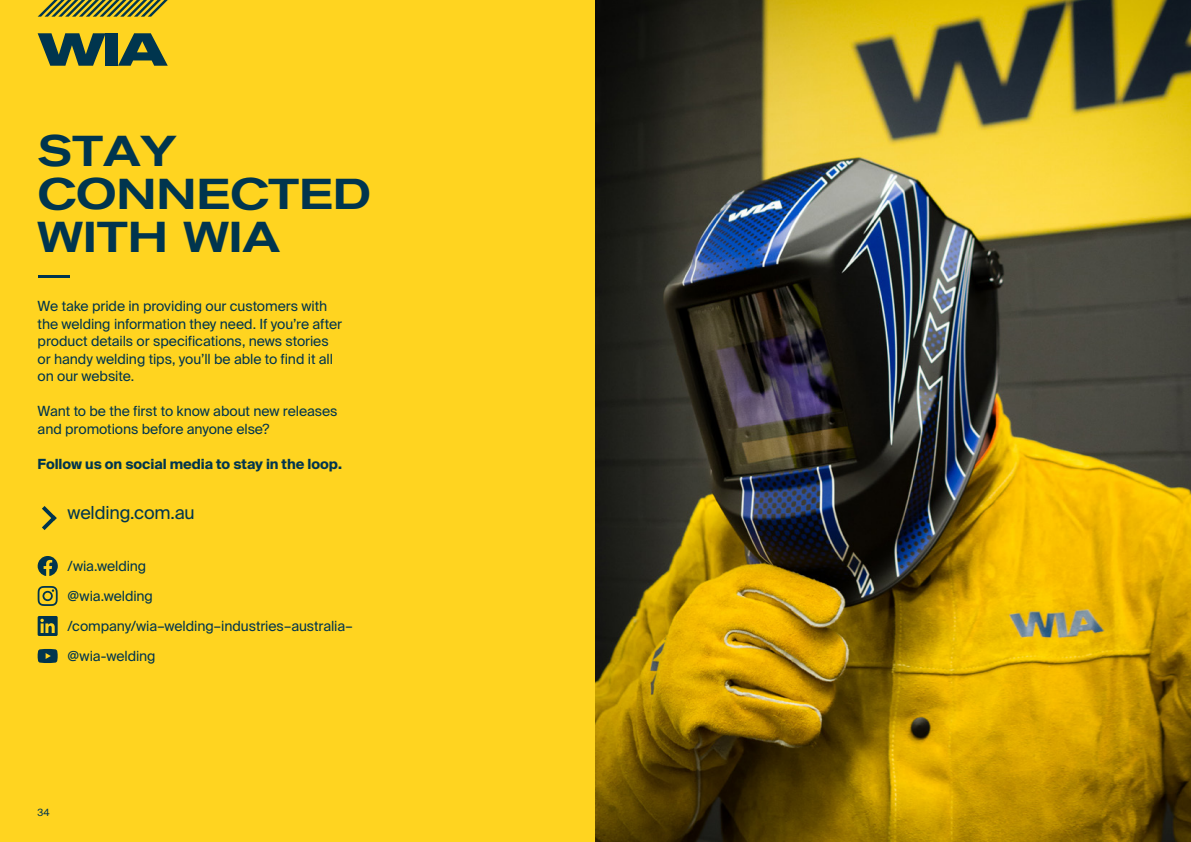
<style>
.page{position:relative;width:1191px;height:842px;background:#fff}
.page>*{position:absolute;margin:0;border:0;box-sizing:border-box;transform-origin:0 0}
.t1{font:500 expanded 43px/43px "Akzidenz Grotesk BE";letter-spacing:-.01em;color:#00354e}
.t2{font:18px "Suisse Intl";letter-spacing:-.01em;color:#00354e}
.t3{font:14px/17.5px "Suisse Intl";letter-spacing:-.005em;color:#00354e}
.t4{font:700 14px "Suisse Intl";color:#00354e}
.t5{font:10px "Suisse Intl";color:#00354e}
</style>
<div class="page">
<div style="left:0;top:0;width:595px;height:842px;background:#ffd420"></div>
<img style="left:595px;top:0;width:596px;height:842px">
<svg style="left:38px;top:33px;width:68px;height:33px"></svg>
<div style="left:106px;top:33px;width:12px;height:33px;background:#00354e"></div>
<svg style="left:118px;top:33px;width:50px;height:33px"></svg>
<svg style="left:38px;top:0;width:130px;height:17px"></svg>
<svg style="left:38px;top:556px;width:20px;height:20px"></svg>
<svg style="left:38px;top:586px;width:20px;height:20px"></svg>
<svg style="left:38px;top:616px;width:20px;height:20px"></svg>
<svg style="left:42px;top:506px;width:15px;height:24px"></svg>
<hr style="left:38px;top:275px;width:31px;height:2px;background:#00354e">
<svg style="left:38px;top:649px;width:20px;height:14px"></svg>
<h1 class="t1" style="left:38px;top:130px;width:335px">STAY<br>CONNECTED<br>WITH WIA</h1>
<p class="t3" style="left:38px;top:297px;width:306px">We take pride in providing our customers with the welding information they need. If you’re after product details or specifications, news stories or handy welding tips, you’ll be able to find it all on our website.</p>
<p class="t3" style="left:38px;top:402px;width:301px">Want to be the first to know about new releases and promotions before anyone else?</p>
<p class="t4" style="left:38px;top:455px;width:306px">Follow us on social media to stay in the loop.</p>
<p class="t2" style="left:68px;top:502px;width:129px">welding.com.au</p>
<p class="t3" style="left:68px;top:551px;width:286px;line-height:30px">/wia.welding<br>@wia.welding /company/wia–welding–industries–australia– @wia-welding</p>
<p class="t5" style="left:38px;top:807px;width:14px">34</p>
</div>
